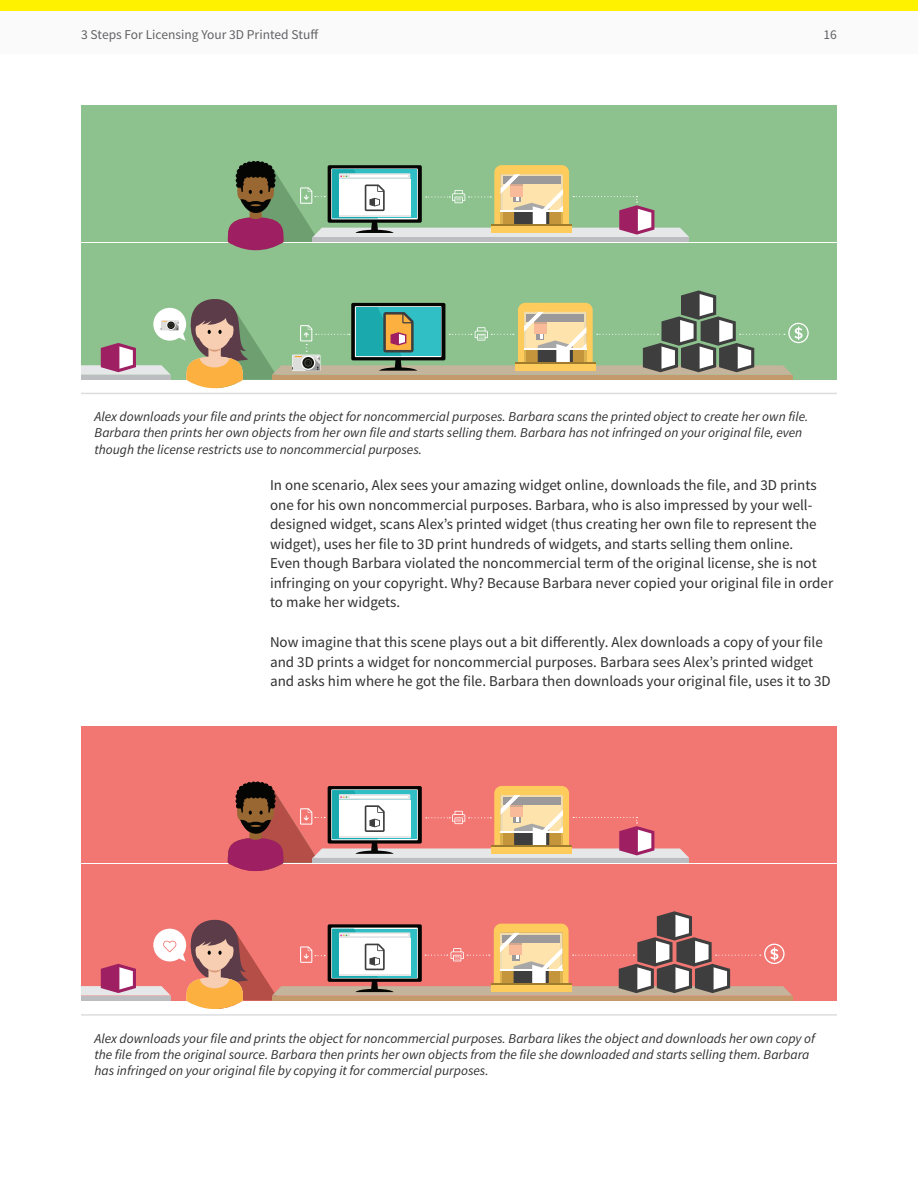
<style>
.page{position:relative;width:918px;height:1188px;background:#fff}
.page>*{position:absolute;margin:0;border:0;box-sizing:border-box;transform-origin:0 0}
.Body{font:15px/19.5px "Source Sans Pro";color:#312f30}
.Figure_Caption{font:italic 13.5px/16.2px "Source Sans Pro";color:#312f30}
.t1{font:13.5px "Source Sans Pro";color:#636366}
</style>
<div class="page">
<div style="left:0;top:0;width:918px;height:54px;background:#fafafa"></div>
<div style="left:0;top:0;width:918px;height:11px;background:#fff200"></div>
<div style="left:81px;top:243px;width:756px;height:137px;background:#8dc28e"></div>
<div style="left:81px;top:106px;width:756px;height:136px;background:#8dc28e"></div>
<svg style="left:81px;top:290px;width:728px;height:98px"></svg>
<svg style="left:227px;top:161px;width:462px;height:89px"></svg>
<hr style="left:81px;top:393px;width:756px;height:1px;background:#dcdddf">
<div style="left:81px;top:864px;width:756px;height:136px;background:#f27772"></div>
<div style="left:81px;top:727px;width:756px;height:136px;background:#f27772"></div>
<svg style="left:81px;top:911px;width:711px;height:98px"></svg>
<svg style="left:227px;top:782px;width:462px;height:89px"></svg>
<hr style="left:81px;top:1014px;width:756px;height:2px;background:#dcdddf">
<p class="t1" style="left:81px;top:26px;width:239px">3 Steps For Licensing Your 3D Printed Stuff</p>
<p class="t1" style="left:824px;top:26px;width:15px">16</p>
<p class="Figure_Caption" style="left:94px;top:409px;width:715px">Alex downloads your file and prints the object for noncommercial purposes. Barbara scans the printed object to create her own file.<br>Barbara then prints her own objects from her own file and starts selling them. Barbara has not infringed on your original file, even though the license restricts use to noncommercial purposes.</p>
<p class="Body" style="left:270px;top:476px;width:565px">In one scenario, Alex sees your amazing widget online, downloads the file, and 3D prints one for his own noncommercial purposes. Barbara, who is also impressed by your well&shy;designed widget, scans Alex’s printed widget (thus creating her own file to represent the widget), uses her file to 3D print hundreds of widgets, and starts selling them online.<br>Even though Barbara violated the noncommercial term of the original license, she is not infringing on your copyright. Why? Because Barbara never copied your original file in order to make her widgets.</p>
<p class="Body" style="left:270px;top:633px;width:562px">Now imagine that this scene plays out a bit differently. Alex downloads a copy of your file and 3D prints a widget for noncommercial purposes. Barbara sees Alex’s printed widget and asks him where he got the file. Barbara then downloads your original file, uses it to 3D</p>
<p class="Figure_Caption" style="left:94px;top:1030px;width:722px">Alex downloads your file and prints the object for noncommercial purposes. Barbara likes the object and downloads her own copy of the file from the original source. Barbara then prints her own objects from the file she downloaded and starts selling them. Barbara has infringed on your original file by copying it for commercial purposes.</p>
</div>
